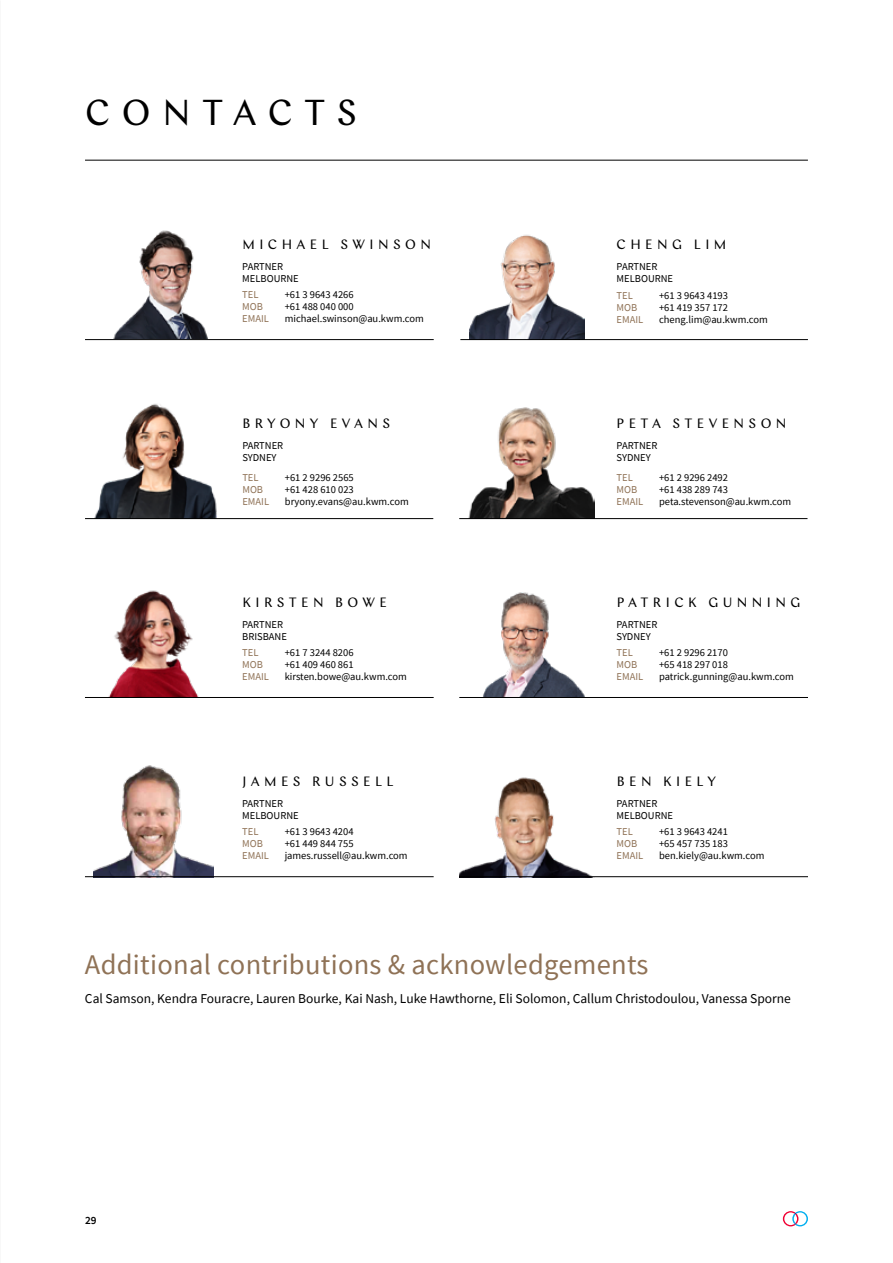
<style>
.page{position:relative;width:893px;height:1263px;background:#fff}
.page>*{position:absolute;margin:0;border:0;box-sizing:border-box;transform-origin:0 0}
.t1{font:36px "Chap";letter-spacing:.315em;color:#000}
.t2{font:28.5px "Source Sans Pro";letter-spacing:.01em;color:#8f7256}
.t3{font:13.5px "Source Sans Pro";color:#000}
.t4{font:13.5px "Chap";letter-spacing:.325em;color:#000}
.t5{font:600 11.25px "Source Sans Pro";color:#000}
.t6{font:10.5px/12px "Source Sans Pro";color:#000}
.t7{font:10.5px "Source Sans Pro";color:#8f7256}
</style>
<div class="page">
<img style="left:108px;top:590px;width:91px;height:107px">
<hr style="left:85px;top:697px;width:349px;height:1px;background:#000">
<img style="left:113px;top:230px;width:95px;height:109px">
<hr style="left:85px;top:339px;width:349px;height:1px;background:#000">
<img style="left:482px;top:592px;width:103px;height:105px">
<hr style="left:459px;top:697px;width:349px;height:1px;background:#000">
<img style="left:469px;top:234px;width:115px;height:105px">
<hr style="left:460px;top:339px;width:348px;height:1px;background:#000">
<img style="left:94px;top:403px;width:123px;height:115px">
<hr style="left:85px;top:518px;width:348px;height:1px;background:#000">
<img style="left:468px;top:407px;width:127px;height:111px">
<hr style="left:459px;top:518px;width:348px;height:1px;background:#000">
<hr style="left:85px;top:160px;width:723px;height:1px;background:#000">
<img style="left:93px;top:765px;width:121px;height:111px">
<hr style="left:85px;top:876px;width:349px;height:1px;background:#000">
<img style="left:459px;top:777px;width:133px;height:99px">
<hr style="left:459px;top:876px;width:349px;height:1px;background:#000">
<svg style="left:783px;top:1211px;width:25px;height:15px"></svg>
<h1 class="t1" style="left:85px;top:90px;width:274px">CONTACTS</h1>
<p class="t4" style="left:243px;top:236px;width:190px">MICHAEL SWINSON</p>
<p class="t6" style="left:242px;top:260px;width:58px">PARTNER<br>MELBOURNE</p>
<p class="t7" style="left:242px;top:288px;width:18px">TEL</p>
<p class="t6" style="left:285px;top:289px;width:70px">+61 3 9643 4266</p>
<p class="t7" style="left:242px;top:300px;width:22px">MOB</p>
<p class="t6" style="left:285px;top:301px;width:70px">+61 488 040 000</p>
<p class="t7" style="left:242px;top:312px;width:28px">EMAIL</p>
<p class="t6" style="left:285px;top:313px;width:141px">michael.swinson@au.kwm.com</p>
<p class="t4" style="left:242px;top:415px;width:149px">BRYONY EVANS</p>
<p class="t6" style="left:242px;top:440px;width:42px">PARTNER<br>SYDNEY</p>
<p class="t7" style="left:242px;top:471px;width:18px">TEL</p>
<p class="t6" style="left:285px;top:471px;width:70px">+61 2 9296 2565</p>
<p class="t7" style="left:242px;top:483px;width:22px">MOB</p>
<p class="t6" style="left:285px;top:483px;width:70px">+61 428 610 023</p>
<p class="t7" style="left:242px;top:495px;width:28px">EMAIL</p>
<p class="t6" style="left:285px;top:495px;width:125px">bryony.evans@au.kwm.com</p>
<p class="t4" style="left:242px;top:593px;width:146px">KIRSTEN BOWE</p>
<p class="t6" style="left:242px;top:618px;width:46px">PARTNER<br>BRISBANE</p>
<p class="t7" style="left:242px;top:646px;width:18px">TEL</p>
<p class="t6" style="left:285px;top:647px;width:70px">+61 7 3244 8206</p>
<p class="t7" style="left:242px;top:658px;width:22px">MOB</p>
<p class="t6" style="left:285px;top:659px;width:70px">+61 409 460 861</p>
<p class="t7" style="left:242px;top:670px;width:28px">EMAIL</p>
<p class="t6" style="left:285px;top:671px;width:124px">kirsten.bowe@au.kwm.com</p>
<p class="t4" style="left:242px;top:773px;width:153px">JAMES RUSSELL</p>
<p class="t6" style="left:242px;top:797px;width:58px">PARTNER<br>MELBOURNE</p>
<p class="t7" style="left:242px;top:825px;width:18px">TEL</p>
<p class="t6" style="left:285px;top:826px;width:70px">+61 3 9643 4204</p>
<p class="t7" style="left:242px;top:837px;width:22px">MOB</p>
<p class="t6" style="left:285px;top:838px;width:70px">+61 449 844 755</p>
<p class="t7" style="left:242px;top:849px;width:28px">EMAIL</p>
<p class="t6" style="left:285px;top:850px;width:124px">james.russell@au.kwm.com</p>
<p class="t4" style="left:617px;top:236px;width:111px">CHENG LIM</p>
<p class="t6" style="left:617px;top:261px;width:58px">PARTNER<br>MELBOURNE</p>
<p class="t7" style="left:617px;top:289px;width:18px">TEL</p>
<p class="t6" style="left:659px;top:289px;width:70px">+61 3 9643 4193</p>
<p class="t7" style="left:617px;top:301px;width:22px">MOB</p>
<p class="t6" style="left:659px;top:301px;width:70px">+61 419 357 172</p>
<p class="t7" style="left:617px;top:313px;width:28px">EMAIL</p>
<p class="t6" style="left:659px;top:313px;width:110px">cheng.lim@au.kwm.com</p>
<p class="t4" style="left:617px;top:415px;width:171px">PETA STEVENSON</p>
<p class="t6" style="left:617px;top:440px;width:42px">PARTNER<br>SYDNEY</p>
<p class="t7" style="left:617px;top:471px;width:18px">TEL</p>
<p class="t6" style="left:659px;top:471px;width:70px">+61 2 9296 2492</p>
<p class="t7" style="left:617px;top:483px;width:22px">MOB</p>
<p class="t6" style="left:659px;top:483px;width:70px">+61 438 289 743</p>
<p class="t7" style="left:617px;top:495px;width:28px">EMAIL</p>
<p class="t6" style="left:659px;top:495px;width:134px">peta.stevenson@au.kwm.com</p>
<p class="t4" style="left:617px;top:593px;width:185px">PATRICK GUNNING</p>
<p class="t6" style="left:616px;top:618px;width:42px">PARTNER<br>SYDNEY</p>
<p class="t7" style="left:616px;top:646px;width:18px">TEL</p>
<p class="t6" style="left:659px;top:647px;width:70px">+61 2 9296 2170</p>
<p class="t7" style="left:616px;top:658px;width:22px">MOB</p>
<p class="t6" style="left:659px;top:659px;width:70px">+65 418 297 018</p>
<p class="t7" style="left:616px;top:670px;width:28px">EMAIL</p>
<p class="t6" style="left:659px;top:671px;width:136px">patrick.gunning@au.kwm.com</p>
<p class="t4" style="left:617px;top:773px;width:101px">BEN KIELY</p>
<p class="t6" style="left:616px;top:797px;width:58px">PARTNER<br>MELBOURNE</p>
<p class="t7" style="left:616px;top:825px;width:18px">TEL</p>
<p class="t6" style="left:659px;top:826px;width:70px">+61 3 9643 4241</p>
<p class="t7" style="left:616px;top:837px;width:22px">MOB</p>
<p class="t6" style="left:659px;top:838px;width:70px">+65 457 735 183</p>
<p class="t7" style="left:616px;top:849px;width:28px">EMAIL</p>
<p class="t6" style="left:659px;top:850px;width:107px">ben.kiely@au.kwm.com</p>
<h2 class="t2" style="left:85px;top:946px;width:565px">Additional contributions &amp; acknowledgements</h2>
<p class="t3" style="left:85px;top:990px;width:707px">Cal Samson, Kendra Fouracre, Lauren Bourke, Kai Nash, Luke Hawthorne, Eli Solomon, Callum Christodoulou, Vanessa Sporne</p>
<p class="t5" style="left:85px;top:1213px;width:13px">29</p>
</div>
